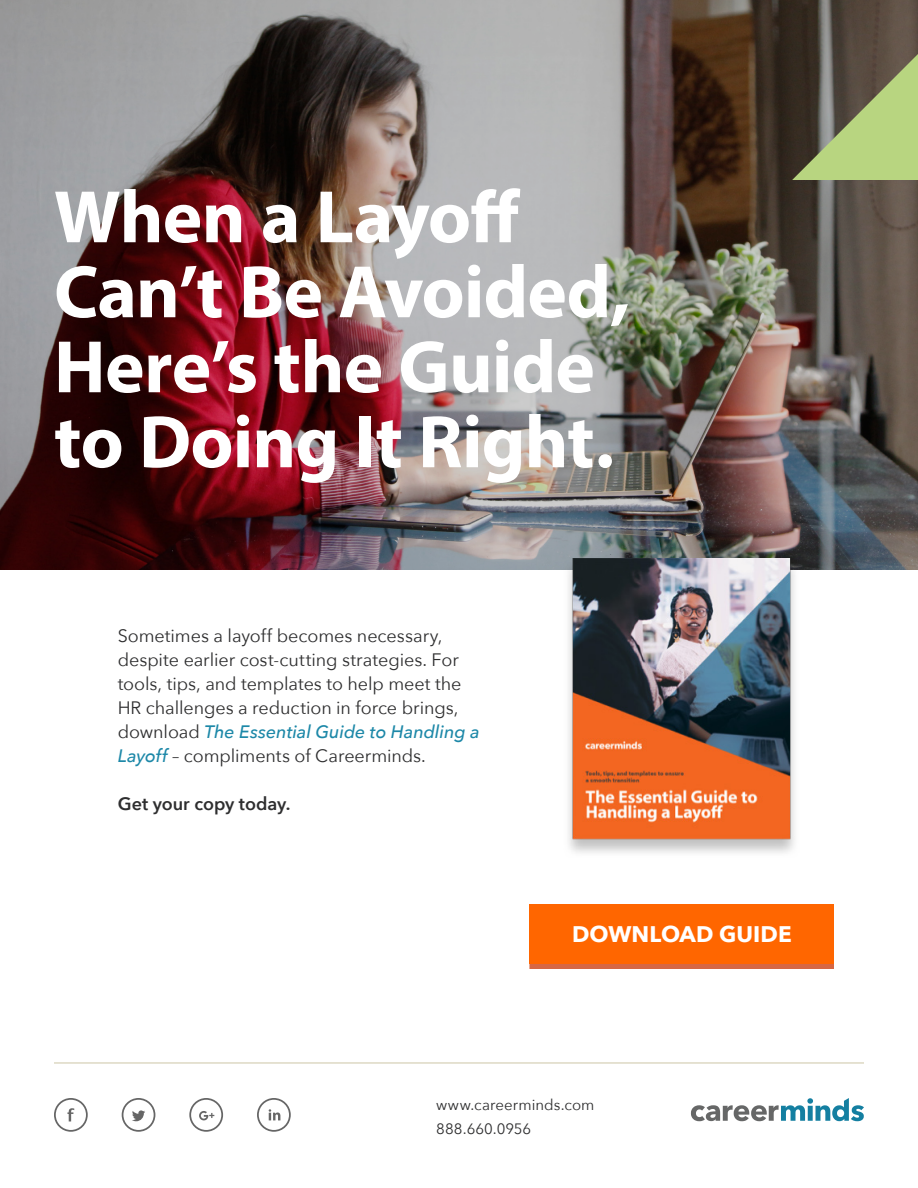
<style>
.page{position:relative;width:918px;height:1188px;background:#fff}
.page>*{position:absolute;margin:0;border:0;box-sizing:border-box;transform-origin:0 0}
.t1{font:700 75px/75px "Myriad Pro";letter-spacing:-.01em;color:#fff}
.t2{font:700 22.5px "Avenir Next";color:#fff}
.t3{font:18px/24px "Avenir Next";letter-spacing:-.005em;color:#2e2e2f}
.t4{font:600 18px "Avenir Next";color:#2e2e2f}
.t5{font:15px "Avenir Next";letter-spacing:.005em;color:#2e2e2f}
.s1{font-weight:500;font-style:italic;color:#1d88a8}
</style>
<div class="page">
<img style="left:0;top:0;width:918px;height:570px">
<svg style="left:792px;top:54px;width:126px;height:126px;background:#838d5f"></svg>
<hr style="left:54px;top:1062px;width:810px;height:2px;background:#ddd9c3">
<svg style="left:122px;top:1098px;width:33px;height:34px"></svg>
<svg style="left:54px;top:1098px;width:34px;height:34px"></svg>
<svg style="left:257px;top:1098px;width:34px;height:34px"></svg>
<svg style="left:189px;top:1098px;width:34px;height:34px"></svg>
<svg style="left:691px;top:1098px;width:173px;height:23px"></svg>
<img style="left:564px;top:558px;width:235px;height:295px">
<div style="left:530px;top:909px;width:304px;height:60px;background:#d76743"></div>
<div style="left:530px;top:904px;width:304px;height:60px;background:#f60"></div>
<h1 class="t1" style="left:54px;top:177px;width:578px">When a Layoff<br>Can’t Be Avoided,<br>Here’s the Guide to Doing It Right.</h1>
<p class="t3" style="left:118px;top:623px;width:364px">Sometimes a layoff becomes necessary, despite earlier cost-cutting strategies. For tools, tips, and templates to help meet the HR challenges a reduction in force brings, download <span class="s1">The Essential Guide to Handling a Layoff</span> – compliments of Careerminds.</p>
<p class="t4" style="left:118px;top:788px;width:174px">Get your copy today.</p>
<p class="t2" style="left:572px;top:915px;width:221px">DOWNLOAD GUIDE</p>
<p class="t5" style="left:436px;top:1092px;width:160px">www.careerminds.com</p>
<p class="t5" style="left:436px;top:1116px;width:97px">888.660.0956</p>
</div>
